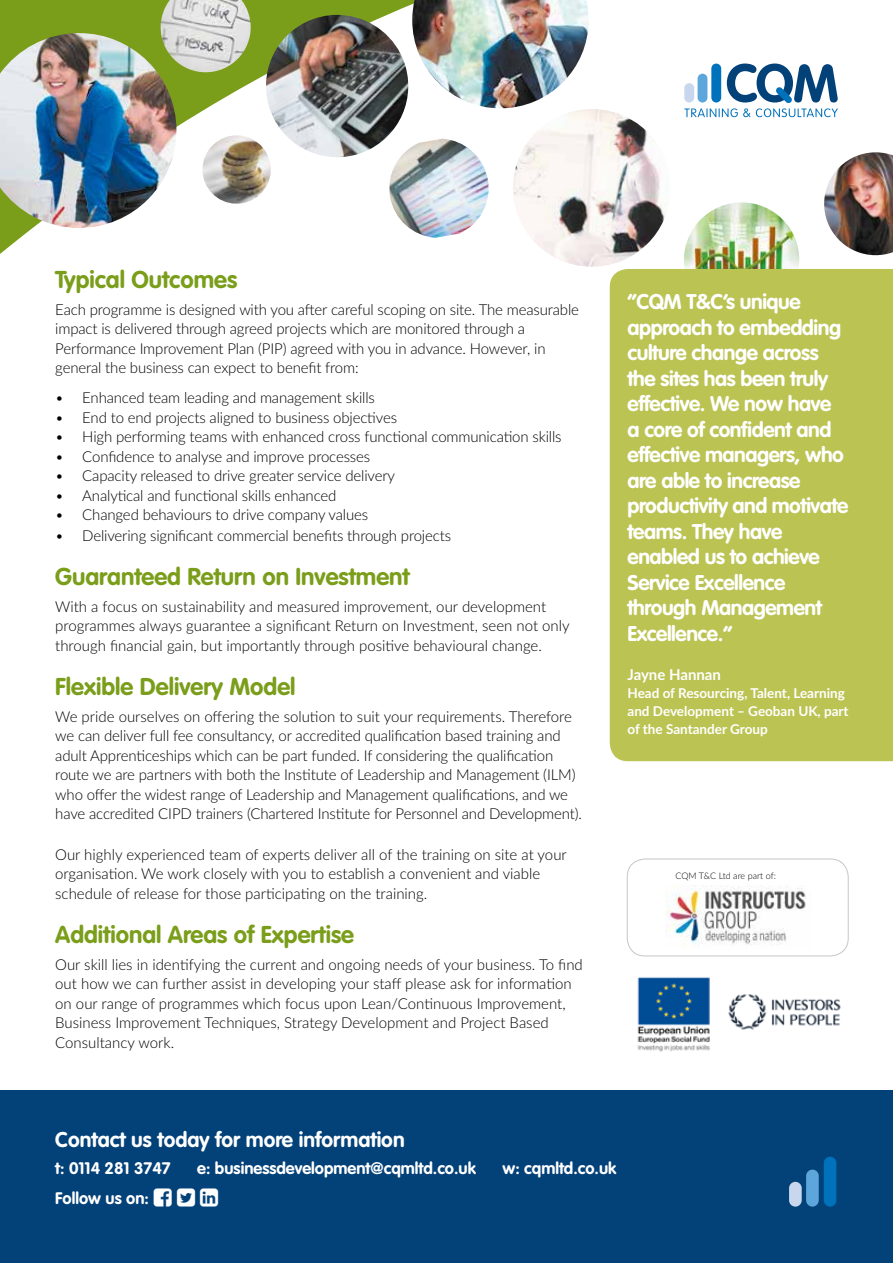
<style>
.page{position:relative;width:893px;height:1263px;background:#fff}
.page>*{position:absolute;margin:0;border:0;box-sizing:border-box;transform-origin:0 0}
.t1{font:700 24px "VAG Rounded";color:#7a9e1a}
.t2{font:700 21px/25.5px "VAG Rounded";letter-spacing:-.02em;color:#fff}
.t3{font:700 21px "VAG Rounded";color:#fff}
.t4{font:700 16.5px "VAG Rounded";color:#fff}
.t5{font:300 15px/19.5px "Lato";letter-spacing:-.01em;color:#000}
.t6{font:700 15px "Lato";color:#fff}
.t7{font:700 13.5px/18px "Lato";color:#fff}
.t8{font:300 9px "Lato";color:#000}
</style>
<div class="page">
<div style="left:610px;top:279px;width:283px;height:482px;background:#bbc353"></div>
<div style="left:0;top:1090px;width:893px;height:173px;background:#034179"></div>
<svg style="left:0;top:0;width:893px;height:279px"></svg>
<svg style="left:684px;top:64px;width:154px;height:53px"></svg>
<div style="left:684px;top:83px;width:10px;height:20px;background:#c8d7ed;border-radius:5px"></div>
<div style="left:698px;top:74px;width:9px;height:29px;background:#5ca6dc;border-radius:5px"></div>
<div style="left:711px;top:64px;width:10px;height:39px;background:#0072bb;border-radius:5px"></div>
<div style="left:789px;top:1182px;width:13px;height:24px;background:#c8d7ed;border-radius:6px"></div>
<div style="left:806px;top:1169px;width:13px;height:37px;background:#5ca6dc;border-radius:6px"></div>
<div style="left:824px;top:1157px;width:12px;height:49px;background:#0072bb;border-radius:6px"></div>
<img style="left:502px;top:109px;width:180px;height:169px">
<img style="left:386px;top:139px;width:106px;height:99px">
<img style="left:0;top:33px;width:176px;height:195px">
<img style="left:161px;top:0;width:90px;height:72px">
<img style="left:256px;top:15px;width:162px;height:152px">
<img style="left:412px;top:0;width:177px;height:108px">
<img style="left:200px;top:135px;width:74px;height:71px">
<img style="left:817px;top:152px;width:76px;height:109px">
<img style="left:637px;top:977px;width:73px;height:75px">
<img style="left:728px;top:994px;width:113px;height:36px">
<img style="left:666px;top:886px;width:140px;height:60px">
<div style="left:627px;top:859px;width:222px;height:97px;border:1px solid #c6c6c6;border-radius:18px"></div>
<h1 class="t1" style="left:55px;top:265px;width:183px">Typical Outcomes</h1>
<p class="t5" style="left:55px;top:299px;width:525px">Each programme is designed with you after careful scoping on site. The measurable impact is delivered through agreed projects which are monitored through a Performance Improvement Plan (PIP) agreed with you in advance. However, in general the business can expect to benefit from:</p>
<p class="t5" style="left:55px;top:387px;width:321px">• Enhanced team leading and management skills</p>
<p class="t5" style="left:55px;top:407px;width:343px">• End to end projects aligned to business objectives</p>
<p class="t5" style="left:55px;top:426px;width:508px">• High performing teams with enhanced cross functional communication skills</p>
<p class="t5" style="left:55px;top:446px;width:316px">• Confidence to analyse and improve processes</p>
<p class="t5" style="left:55px;top:465px;width:341px">• Capacity released to drive greater service delivery</p>
<p class="t5" style="left:55px;top:485px;width:283px">• Analytical and functional skills enhanced</p>
<p class="t5" style="left:55px;top:504px;width:314px">• Changed behaviours to drive company values</p>
<p class="t5" style="left:55px;top:525px;width:397px">• Delivering significant commercial benefits through projects</p>
<h1 class="t1" style="left:55px;top:562px;width:356px">Guaranteed Return on Investment</h1>
<p class="t5" style="left:55px;top:596px;width:516px">With a focus on sustainability and measured improvement, our development programmes always guarantee a significant Return on Investment, seen not only through financial gain, but importantly through positive behavioural change.</p>
<h1 class="t1" style="left:55px;top:672px;width:242px">Flexible Delivery Model</h1>
<p class="t5" style="left:55px;top:706px;width:528px">We pride ourselves on offering the solution to suit your requirements. Therefore we can deliver full fee consultancy, or accredited qualification based training and adult Apprenticeships which can be part funded. If considering the qualification route we are partners with both the Institute of Leadership and Management (ILM) who offer the widest range of Leadership and Management qualifications, and we have accredited CIPD trainers (Chartered Institute for Personnel and Development).</p>
<p class="t5" style="left:55px;top:844px;width:513px">Our highly experienced team of experts deliver all of the training on site at your organisation. We work closely with you to establish a convenient and viable schedule of release for those participating on the training.</p>
<h1 class="t1" style="left:55px;top:920px;width:300px">Additional Areas of Expertise</h1>
<p class="t5" style="left:55px;top:954px;width:529px">Our skill lies in identifying the current and ongoing needs of your business. To find out how we can further assist in developing your staff please ask for information on our range of programmes which focus upon Lean/Continuous Improvement, Business Improvement Techniques, Strategy Development and Project Based Consultancy work.</p>
<p class="t2" style="left:627px;top:290px;width:223px">“CQM T&amp;C’s unique approach to embedding culture change across the sites has been truly effective. We now have a core of confident and effective managers, who are able to increase productivity and motivate teams. They have enabled us to achieve<br>Service Excellence through Management<br>Excellence.”</p>
<p class="t6" style="left:627px;top:663px;width:95px">Jayne Hannan</p>
<p class="t7" style="left:627px;top:683px;width:223px">Head of Resourcing, Talent, Learning and Development – Geoban UK, part of the Santander Group</p>
<p class="t8" style="left:675px;top:870px;width:102px">CQM T&amp;C Ltd are part of:</p>
<h2 class="t3" style="left:55px;top:1127px;width:351px">Contact us today for more information</h2>
<p class="t4" style="left:55px;top:1158px;width:117px">t: 0114 281 3747</p>
<p class="t4" style="left:197px;top:1158px;width:280px">e: businessdevelopment@cqmltd.co.uk</p>
<p class="t4" style="left:502px;top:1158px;width:115px">w: cqmltd.co.uk</p>
<p class="t4" style="left:55px;top:1188px;width:95px">Follow us on:</p>
</div>
